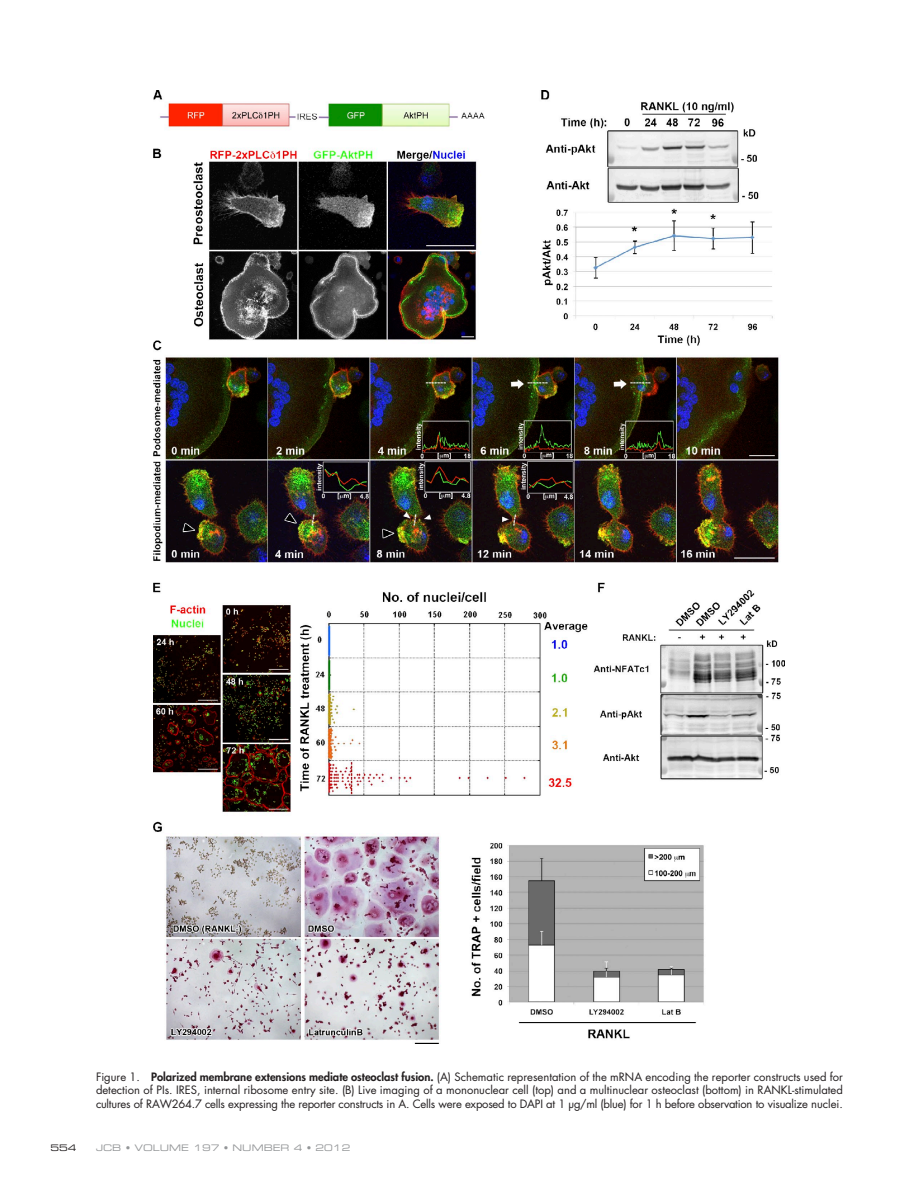
<style>
.page{position:relative;width:918px;height:1188px;background:#fff}
.page>*{position:absolute;margin:0;border:0;box-sizing:border-box;transform-origin:0 0}
.t1{font:11.25px/13.5px "Futura Std";letter-spacing:-.02em;color:#231f20;text-align:justify}
.t2{font:9px "Eurostile LT Std Ex 2";color:#949698}
.t3{font:9px "Eurostile LT Std Ex 2";color:#231f20}
.s1{font-weight:800}
</style>
<div class="page">
<img style="left:153px;top:90px;width:632px;height:954px">
<p class="t1" style="left:96px;top:1070px;width:749px">Figure 1. <span class="s1">Polarized membrane extensions mediate osteoclast fusion.</span> (A) Schematic representation of the mRNA encoding the reporter constructs used for detection of PIs. IRES, internal ribosome entry site. (B) Live imaging of a mononuclear cell (top) and a multinuclear osteoclast (bottom) in RANKL-stimulated cultures of RAW264.7 cells expressing the reporter constructs in A. Cells were exposed to DAPI at 1 µg/ml (blue) for 1 h before observation to visualize nuclei.</p>
<p class="t3" style="left:50px;top:1142px;width:28px">554</p>
<p class="t2" style="left:96px;top:1142px;width:256px">JCB • VOLUME 197 • NUMBER 4 • 2012</p>
</div>
